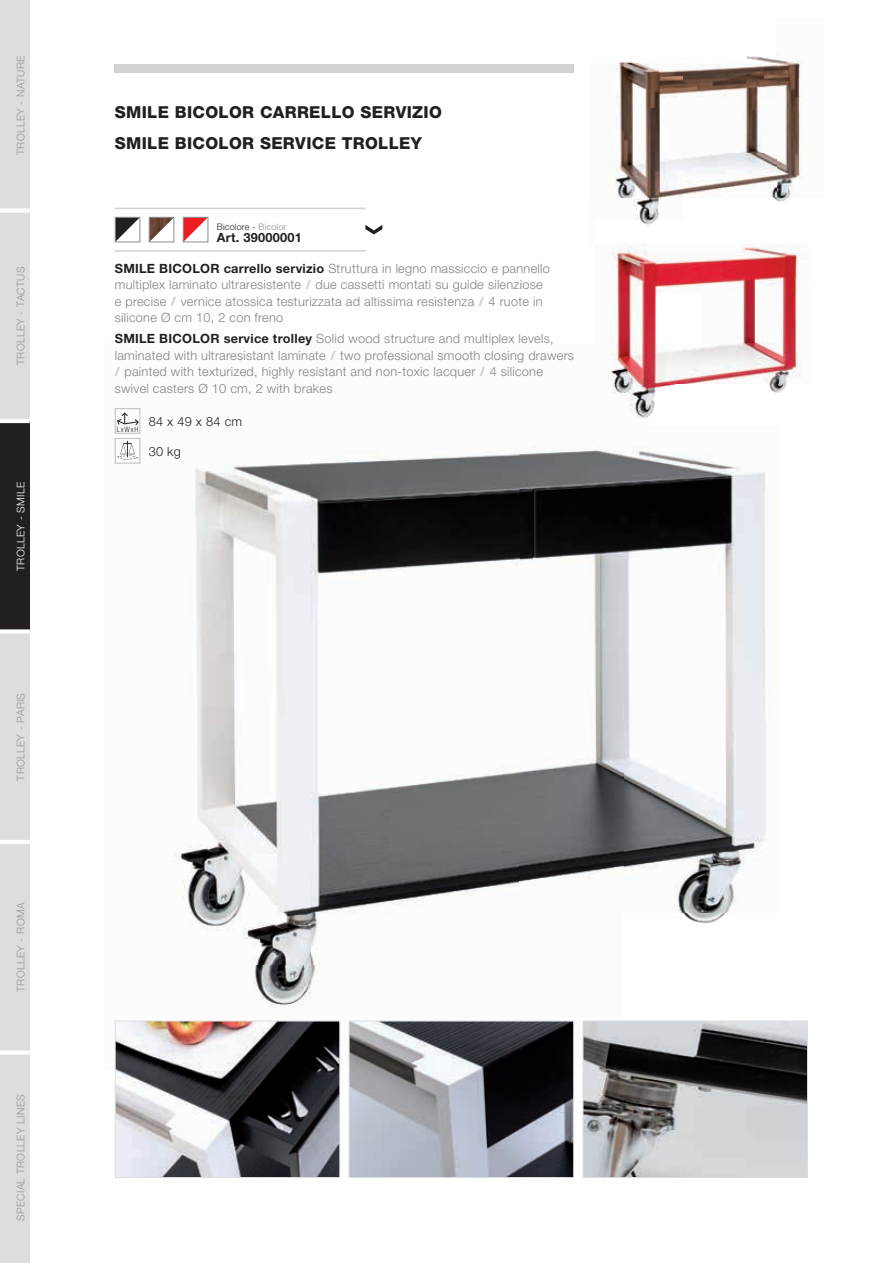
<style>
.page{position:relative;width:893px;height:1263px;background:#fff}
.page>*{position:absolute;margin:0;border:0;box-sizing:border-box;transform-origin:0 0}
.t1{font:800 16.5px/30.8px "Helvetica Neue LT Std";letter-spacing:.02em;color:#231f20}
.t2{font:300 12.75px/16.5px "Helvetica Neue LT Std";letter-spacing:.02em;color:#808285}
.t3{font:300 12.75px "Helvetica Neue LT Std";letter-spacing:.02em;color:#231f20}
.t4{font:700 12.75px "Helvetica Neue LT Std";letter-spacing:.02em;color:#231f20}
.t5{font:300 10.5px "Helvetica Neue LT Std";letter-spacing:.03em;color:#939598}
.t6{font:300 10.5px "Helvetica Neue LT Std";letter-spacing:.03em;color:#fff}
.t7{font:300 9px "Helvetica Neue LT Std";letter-spacing:.02em;color:#231f20}
.t8{font:300 condensed 7.5px "Helvetica Neue LT Std";letter-spacing:.11em;color:#231f20}
.s1{color:#8a8c8f}
.s2{font-weight:700;color:#231f20}
.s3{font-weight:800;color:#d1d2d4}
</style>
<div class="page">
<img style="left:612px;top:243px;width:195px;height:176px">
<img style="left:615px;top:55px;width:162px;height:143px">
<img style="left:777px;top:55px;width:26px;height:147px">
<img style="left:633px;top:198px;width:26px;height:27px">
<img style="left:114px;top:344px;width:510px;height:725px">
<img style="left:779px;top:344px;width:28px;height:75px">
<img style="left:623px;top:426px;width:143px;height:594px">
<img style="left:351px;top:1022px;width:221px;height:154px">
<div style="left:349px;top:1020px;width:225px;height:158px;border:1px solid #dcdddf"></div>
<img style="left:117px;top:1022px;width:221px;height:154px">
<div style="left:115px;top:1020px;width:225px;height:158px;border:1px solid #dcdddf"></div>
<img style="left:585px;top:1022px;width:221px;height:154px">
<div style="left:583px;top:1020px;width:225px;height:158px;border:1px solid #dcdddf"></div>
<svg style="left:117px;top:219px;width:21px;height:21px"></svg>
<div style="left:115px;top:217px;width:25px;height:25px;border:1px solid #8a8c8f"></div>
<svg style="left:185px;top:219px;width:21px;height:21px"></svg>
<div style="left:183px;top:217px;width:25px;height:25px;border:1px solid #8a8c8f"></div>
<img style="left:151px;top:219px;width:21px;height:21px">
<div style="left:149px;top:217px;width:25px;height:25px;border:1px solid #8a8c8f"></div>
<div style="left:115px;top:64px;width:459px;height:8px;background:#d1d2d4"></div>
<svg style="left:365px;top:225px;width:17px;height:9px"></svg>
<div style="left:115px;top:408px;width:25px;height:26px;border:1px solid #bcbdc0"></div>
<svg style="left:117px;top:412px;width:22px;height:14px"></svg>
<div style="left:115px;top:438px;width:25px;height:25px;border:1px solid #bcbdc0"></div>
<svg style="left:116px;top:441px;width:24px;height:19px"></svg>
<hr style="left:115px;top:250px;width:251px;height:2px;background:#d1d2d4">
<hr style="left:115px;top:208px;width:251px;height:1px;background:#d1d2d4">
<div style="left:0;top:0;width:30px;height:210px;background:#dcdddf"></div>
<div style="left:0;top:210px;width:30px;height:211px;background:#dcdddf"></div>
<div style="left:0;top:421px;width:30px;height:210px;background:#231f20"></div>
<div style="left:0;top:631px;width:30px;height:211px;background:#dcdddf"></div>
<div style="left:0;top:842px;width:30px;height:210px;background:#dcdddf"></div>
<div style="left:0;top:1052px;width:30px;height:211px;background:#dcdddf"></div>
<div style="left:0;top:208px;width:30px;height:5px;background:#fff"></div>
<hr style="left:0;top:419px;width:30px;height:4px;background:#fff">
<div style="left:0;top:629px;width:30px;height:5px;background:#fff"></div>
<hr style="left:0;top:840px;width:30px;height:4px;background:#fff">
<svg style="left:0;top:1050px;width:30px;height:4px"></svg>
<p class="t5" style="left:14px;top:155px;width:101px;rotate:-90deg">TROLLEY - NATURE</p>
<p class="t5" style="left:14px;top:365px;width:100px;rotate:-90deg">TROLLEY - TACTUS</p>
<p class="t6" style="left:14px;top:571px;width:90px;rotate:-90deg">TROLLEY - SMILE</p>
<p class="t5" style="left:14px;top:780px;width:89px;rotate:-90deg">TROLLEY - PARIS</p>
<p class="t5" style="left:14px;top:992px;width:91px;rotate:-90deg">TROLLEY - ROMA</p>
<p class="t5" style="left:14px;top:1221px;width:128px;rotate:-90deg">SPECIAL TROLLEY LINES</p>
<p class="t1" style="left:115px;top:97px;width:329px">SMILE BICOLOR CARRELLO SERVIZIO<br>SMILE BICOLOR SERVICE TROLLEY</p>
<p class="t7" style="left:217px;top:221px;width:71px">Bicolore - <span class="s1">Bicolor</span></p>
<p class="t4" style="left:217px;top:229px;width:87px">Art. 39000001</p>
<p class="t2" style="left:115px;top:260px;width:437px"><span class="s2">SMILE BICOLOR carrello servizio</span> Struttura in legno massiccio e pannello multiplex laminato ultraresistente <span class="s3">/</span> due cassetti montati su guide silenziose e precise <span class="s3">/</span> vernice atossica testurizzata ad altissima resistenza <span class="s3">/</span> 4 ruote in silicone Ø cm 10, 2 con freno</p>
<p class="t2" style="left:115px;top:330px;width:461px"><span class="s2">SMILE BICOLOR service trolley</span> Solid wood structure and multiplex levels, laminated with ultraresistant laminate <span class="s3">/</span> two professional smooth closing drawers <span class="s3">/</span> painted with texturized, highly resistant and non-toxic lacquer <span class="s3">/</span> 4 silicone swivel casters Ø 10 cm, 2 with brakes</p>
<p class="t8" style="left:117px;top:425px;width:23px">LxWxH</p>
<p class="t3" style="left:149px;top:413px;width:95px">84 x 49 x 84 cm</p>
<p class="t3" style="left:149px;top:443px;width:34px">30 kg</p>
</div>
